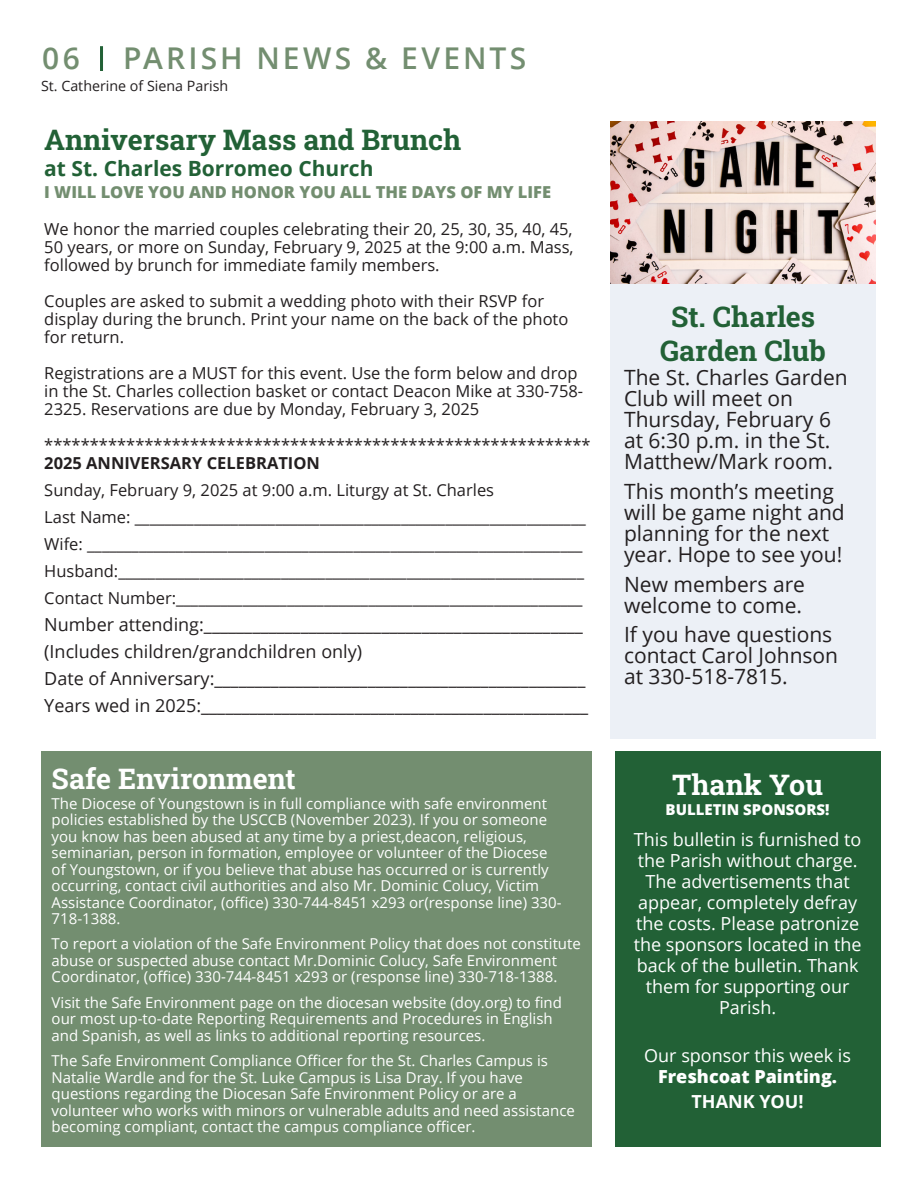
<style>
.page{position:relative;width:918px;height:1188px;background:#fff}
.page>*{position:absolute;margin:0;border:0;box-sizing:border-box;transform-origin:0 0}
.Page_Title{font:600 30px "Open Sans";letter-spacing:.105em;color:#738e70}
.Section_Header_1{font:700 28.5px "Roboto Slab";color:#226136}
.Secondary_Subhead{font:700 28.5px "Roboto Slab";color:#fff}
.Secondary_Subhead-2{font:700 28.5px/34.2px "Roboto Slab";color:#226136;text-align:center}
.t1{font:21px/21px "Open Sans";color:#231f20}
.Subhead{font:700 21px "Open Sans";color:#226136}
.Main_Body_Paragraph{font:18px/21px "Open Sans";color:#fff;text-align:center}
.Main_Body_Paragraph-2{font:18px "Open Sans";color:#231f20}
.Main_Body_Paragraph-3{font:700 18px "Open Sans";color:#fff}
.Main_Body_Paragraph-4{font:16.5px/18px "Open Sans";color:#231f20}
.Secondary_Subhead-3{font:800 16.5px "Open Sans";color:#738e70}
.Main_Body_Paragraph-5{font:700 16.5px "Open Sans";color:#231f20}
.Main_Body_Paragraph-6{font:15px/16.5px "Open Sans";color:#fff}
.Secondary_Subhead-4{font:800 15px "Open Sans";color:#fff}
.t2{font:14.25px "Open Sans";color:#231f20}
.s1{font-weight:800}
</style>
<div class="page">
<hr style="left:100px;top:46px;width:3px;height:25px;background:#226136">
<div style="left:611px;top:283px;width:265px;height:456px;background:#ecf0f6"></div>
<img style="left:611px;top:121px;width:265px;height:162px">
<div style="left:615px;top:751px;width:265px;height:396px;background:#226136"></div>
<div style="left:41px;top:751px;width:551px;height:396px;background:#738e70"></div>
<p class="Page_Title" style="left:42px;top:38px;width:39px">06</p>
<p class="Page_Title" style="left:123px;top:38px;width:405px">PARISH NEWS &amp; EVENTS</p>
<p class="t2" style="left:41px;top:76px;width:189px">St. Catherine of Siena Parish</p>
<p class="Section_Header_1" style="left:44px;top:120px;width:419px">Anniversary Mass and Brunch</p>
<p class="Subhead" style="left:44px;top:153px;width:331px">at St. Charles Borromeo Church</p>
<p class="Secondary_Subhead-3" style="left:44px;top:179px;width:508px">I WILL LOVE YOU AND HONOR YOU ALL THE DAYS OF MY LIFE</p>
<p class="Main_Body_Paragraph-4" style="left:44px;top:220px;width:531px">We honor the married couples celebrating their 20, 25, 30, 35, 40, 45,<br>50 years, or more on Sunday, February 9, 2025 at the 9:00 a.m. Mass,</p>
<p class="Main_Body_Paragraph-4" style="left:44px;top:256px;width:397px">followed by brunch for immediate family members.</p>
<p class="Main_Body_Paragraph-4" style="left:44px;top:292px;width:526px">Couples are asked to submit a wedding photo with their RSVP for display during the brunch. Print your name on the back of the photo for return.</p>
<p class="Main_Body_Paragraph-4" style="left:44px;top:364px;width:540px">Registrations are a MUST for this event. Use the form below and drop in the St. Charles collection basket or contact Deacon Mike at 330-758-<br>2325. Reservations are due by Monday, February 3, 2025</p>
<p class="Main_Body_Paragraph-4" style="left:44px;top:436px;width:548px">************************************************************</p>
<p class="Main_Body_Paragraph-5" style="left:44px;top:452px;width:277px">2025 ANNIVERSARY CELEBRATION</p>
<p class="Main_Body_Paragraph-4" style="left:44px;top:481px;width:451px">Sunday, February 9, 2025 at 9:00 a.m. Liturgy at St. Charles</p>
<p class="Main_Body_Paragraph-4" style="left:44px;top:508px;width:543px">Last Name: _____________________________________________________________</p>
<p class="Main_Body_Paragraph-4" style="left:44px;top:535px;width:540px">Wife: ___________________________________________________________________</p>
<p class="Main_Body_Paragraph-4" style="left:44px;top:562px;width:541px">Husband:_______________________________________________________________</p>
<p class="Main_Body_Paragraph-4" style="left:44px;top:589px;width:540px">Contact Number:_______________________________________________________</p>
<p class="Main_Body_Paragraph-2" style="left:44px;top:612px;width:540px">Number attending:_______________________________________________</p>
<p class="Main_Body_Paragraph-2" style="left:44px;top:639px;width:319px">(Includes children/grandchildren only)</p>
<p class="Main_Body_Paragraph-2" style="left:44px;top:666px;width:543px">Date of Anniversary:______________________________________________</p>
<p class="Main_Body_Paragraph-2" style="left:44px;top:693px;width:545px">Years wed in 2025:________________________________________________</p>
<p class="Secondary_Subhead" style="left:52px;top:760px;width:246px">Safe Environment</p>
<p class="Main_Body_Paragraph-6" style="left:52px;top:794px;width:511px">The Diocese of Youngstown is in full compliance with safe environment policies established by the USCCB (November 2023). If you or someone you know has been abused at any time by a priest,deacon, religious, seminarian, person in formation, employee or volunteer of the Diocese of Youngstown, or if you believe that abuse has occurred or is currently occurring, contact civil authorities and also Mr. Dominic Colucy, Victim Assistance Coordinator, (office) 330-744-8451 x293 or(response line) 330- 718-1388.</p>
<p class="Main_Body_Paragraph-6" style="left:52px;top:935px;width:531px">To report a violation of the Safe Environment Policy that does not constitute abuse or suspected abuse contact Mr.Dominic Colucy, Safe Environment<br>Coordinator, (office) 330-744-8451 x293 or (response line) 330-718-1388.</p>
<p class="Main_Body_Paragraph-6" style="left:52px;top:994px;width:512px">Visit the Safe Environment page on the diocesan website (doy.org) to find our most up-to-date Reporting Requirements and Procedures in English and Spanish, as well as links to additional reporting resources.</p>
<p class="Main_Body_Paragraph-6" style="left:52px;top:1052px;width:525px">The Safe Environment Compliance Officer for the St. Charles Campus is Natalie Wardle and for the St. Luke Campus is Lisa Dray. If you have questions regarding the Diocesan Safe Environment Policy or are a volunteer who works with minors or vulnerable adults and need assistance becoming compliant, contact the campus compliance officer.</p>
<p class="Secondary_Subhead-2" style="left:660px;top:299px;width:167px">St. Charles<br>Garden Club</p>
<p class="t1" style="left:624px;top:366px;width:225px">The St. Charles Garden<br>Club will meet on<br>Thursday, February 6 at 6:30 p.m. in the St.<br>Matthew/Mark room.</p>
<p class="t1" style="left:624px;top:480px;width:222px">This month’s meeting will be game night and planning for the next year. Hope to see you!</p>
<p class="t1" style="left:624px;top:573px;width:182px">New members are welcome to come.</p>
<p class="t1" style="left:624px;top:624px;width:216px">If you have questions contact Carol Johnson at 330-518-7815.</p>
<p class="Secondary_Subhead" style="left:672px;top:765px;width:152px">Thank You</p>
<p class="Secondary_Subhead-4" style="left:666px;top:798px;width:166px">BULLETIN SPONSORS!</p>
<p class="Main_Body_Paragraph" style="left:634px;top:828px;width:229px">This bulletin is furnished to the Parish without charge.<br>The advertisements that appear, completely defray the costs. Please patronize the sponsors located in the back of the bulletin. Thank them for supporting our<br>Parish.</p>
<p class="Main_Body_Paragraph" style="left:644px;top:1045px;width:208px">Our sponsor this week is<br><span class="s1">Freshcoat Painting.</span></p>
<p class="Main_Body_Paragraph-3" style="left:692px;top:1089px;width:114px">THANK YOU!</p>
</div>
